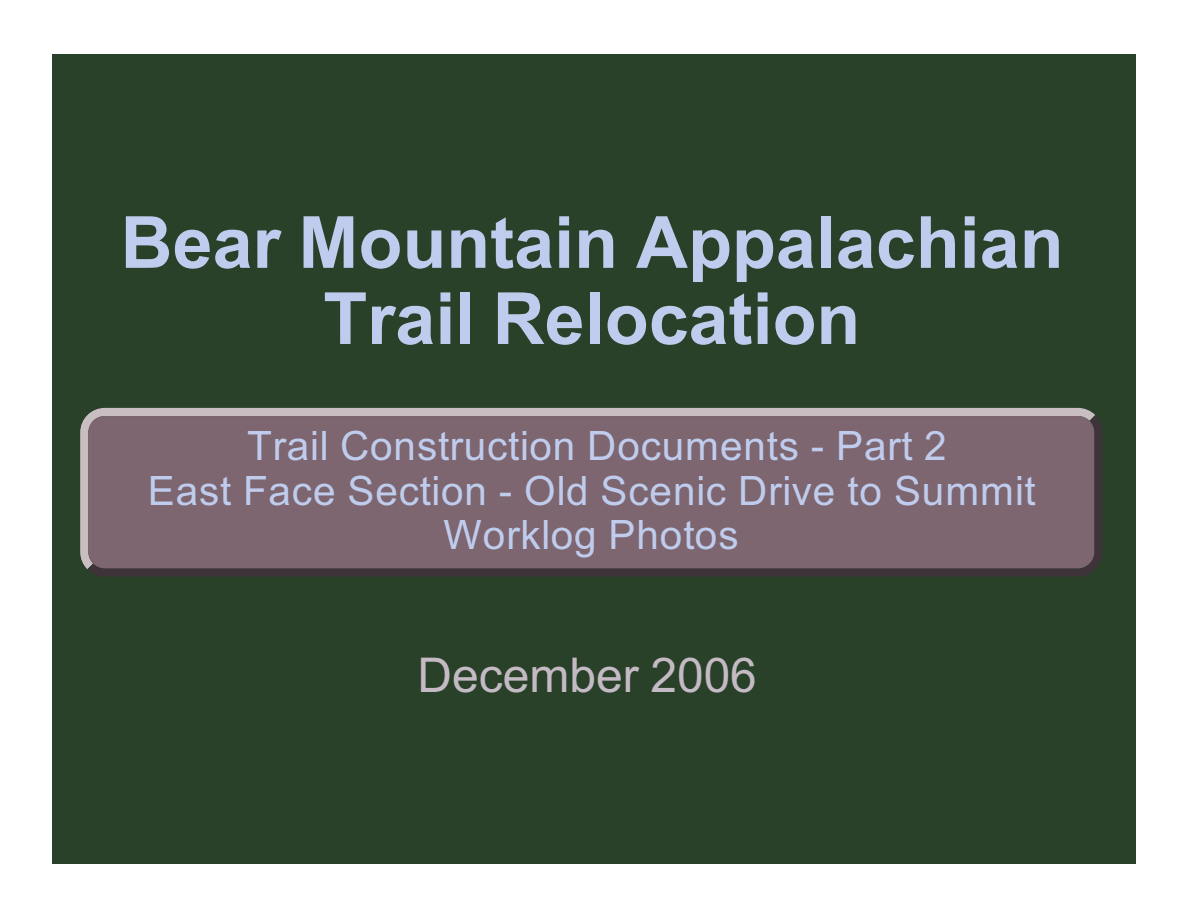
<style>
.page{position:relative;width:1188px;height:918px;background:#fff}
.page>*{position:absolute;margin:0;border:0;box-sizing:border-box;transform-origin:0 0}
.t1{font:700 72px/76.2px "Arial";color:#bfcced;text-align:center}
.t2{font:48px "Arial";color:#c4bac4}
.t3{font:40.5px/44.4px "Arial";letter-spacing:.02em;color:#bfcced;text-align:center}
</style>
<div class="page">
<div style="left:52px;top:54px;width:1084px;height:810px;background:#294029"></div>
<div style="left:80px;top:408px;width:1015px;height:161px;background:#c9bfc2"></div>
<svg style="left:87px;top:415px;width:1015px;height:161px;fill:#3d3338"></svg>
<div style="left:88px;top:416px;width:1006px;height:152px;background:#7d6670;border-radius:16px"></div>
<h1 class="t1" style="left:121px;top:211px;width:945px">Bear Mountain Appalachian<br>Trail Relocation</h1>
<p class="t3" style="left:148px;top:428px;width:890px">Trail Construction Documents - Part 2<br>East Face Section - Old Scenic Drive to Summit<br>Worklog Photos</p>
<p class="t2" style="left:417px;top:658px;width:341px">December 2006</p>
</div>
